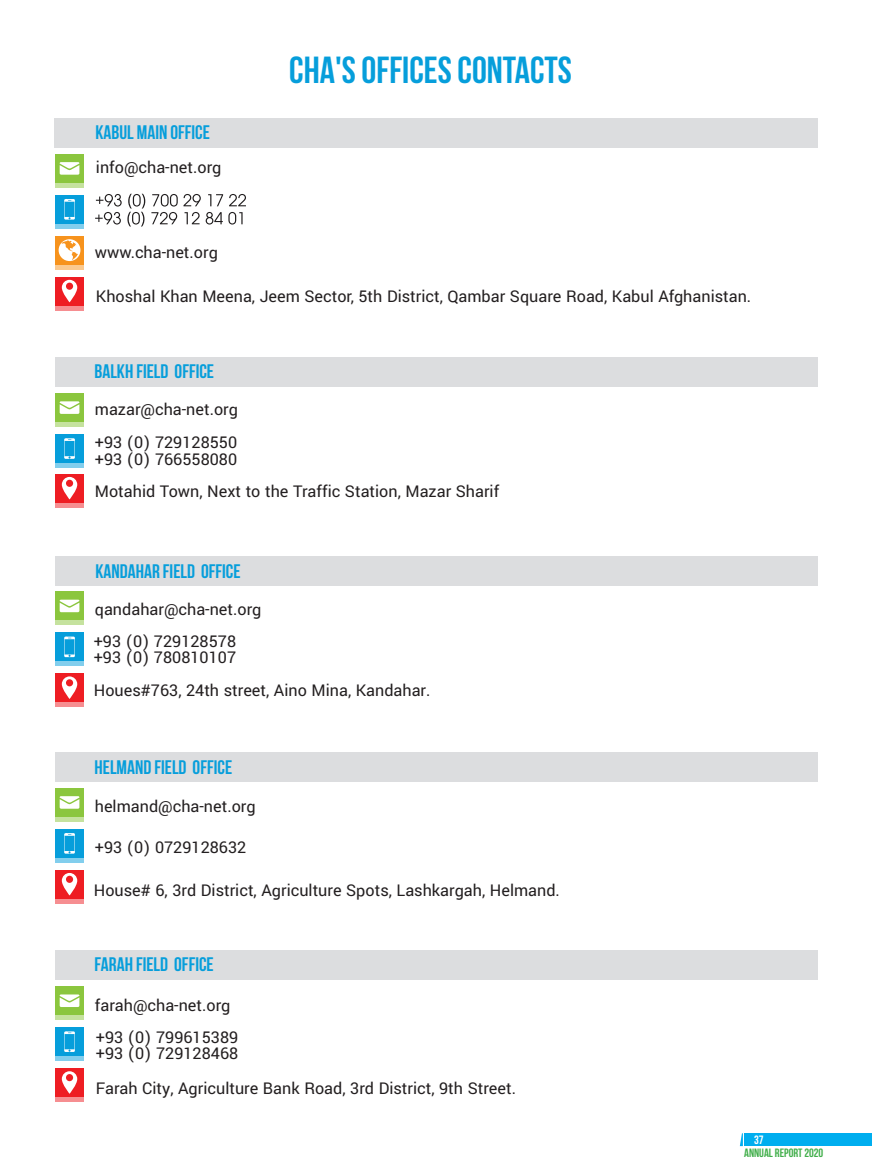
<style>
.page{position:relative;width:872px;height:1170px;background:#fff}
.page>*{position:absolute;margin:0;border:0;box-sizing:border-box;transform-origin:0 0}
.Content_Small{font:700 37.5px "Bebas Neue";color:#069edb}
.Content_Small-2{font:700 19.5px "Bebas Neue";color:#069edb}
.Main_Content{font:18px "Yantramanav";color:#231f20}
.t1{font:700 12px "Bebas Neue";color:#40ae49}
.t2{font:12px "Bebas Neue";color:#fff}
</style>
<div class="page">
<div style="left:744px;top:1133px;width:128px;height:12px;background:#00aeef"></div>
<svg style="left:740px;top:1133px;width:3px;height:12px"></svg>
<div style="left:54px;top:118px;width:764px;height:29px;background:#dcdddf"></div>
<div style="left:55px;top:357px;width:763px;height:30px;background:#dcdddf"></div>
<div style="left:55px;top:556px;width:763px;height:29px;background:#dcdddf"></div>
<div style="left:55px;top:752px;width:763px;height:29px;background:#dcdddf"></div>
<div style="left:55px;top:950px;width:763px;height:29px;background:#dcdddf"></div>
<div style="left:55px;top:195px;width:29px;height:29px;background:#069edb"></div>
<svg style="left:55px;top:199px;width:29px;height:30px"></svg>
<div style="left:55px;top:434px;width:29px;height:29px;background:#069edb"></div>
<svg style="left:55px;top:438px;width:29px;height:30px"></svg>
<div style="left:55px;top:632px;width:29px;height:29px;background:#069edb"></div>
<svg style="left:55px;top:636px;width:29px;height:30px"></svg>
<div style="left:55px;top:1027px;width:29px;height:28px;background:#069edb"></div>
<svg style="left:55px;top:1031px;width:29px;height:29px"></svg>
<div style="left:55px;top:828px;width:29px;height:29px;background:#069edb"></div>
<svg style="left:55px;top:833px;width:29px;height:29px"></svg>
<div style="left:55px;top:276px;width:29px;height:29px;background:#ee1d23"></div>
<svg style="left:55px;top:280px;width:29px;height:30px"></svg>
<div style="left:55px;top:673px;width:29px;height:29px;background:#ee1d23"></div>
<svg style="left:55px;top:676px;width:29px;height:31px"></svg>
<div style="left:55px;top:1067px;width:29px;height:29px;background:#ee1d23"></div>
<svg style="left:55px;top:1071px;width:29px;height:30px"></svg>
<div style="left:55px;top:869px;width:29px;height:29px;background:#ee1d23"></div>
<svg style="left:55px;top:873px;width:29px;height:30px"></svg>
<div style="left:55px;top:236px;width:29px;height:28px;background:#f7931d"></div>
<svg style="left:55px;top:239px;width:29px;height:30px"></svg>
<div style="left:55px;top:154px;width:29px;height:29px;background:#8bc63e"></div>
<svg style="left:55px;top:183px;width:29px;height:5px"></svg>
<svg style="left:60px;top:162px;width:19px;height:13px"></svg>
<div style="left:55px;top:393px;width:29px;height:29px;background:#8bc63e"></div>
<svg style="left:55px;top:422px;width:29px;height:5px"></svg>
<svg style="left:60px;top:401px;width:19px;height:13px"></svg>
<div style="left:55px;top:591px;width:29px;height:29px;background:#8bc63e"></div>
<svg style="left:55px;top:620px;width:29px;height:5px"></svg>
<svg style="left:60px;top:599px;width:19px;height:13px"></svg>
<div style="left:55px;top:986px;width:29px;height:29px;background:#8bc63e"></div>
<svg style="left:55px;top:1015px;width:29px;height:5px"></svg>
<svg style="left:60px;top:994px;width:19px;height:12px"></svg>
<div style="left:55px;top:788px;width:29px;height:28px;background:#8bc63e"></div>
<svg style="left:55px;top:816px;width:29px;height:5px"></svg>
<svg style="left:60px;top:796px;width:19px;height:12px"></svg>
<svg style="left:152px;top:194px;width:49px;height:12px"></svg>
<svg style="left:208px;top:194px;width:15px;height:12px"></svg>
<svg style="left:229px;top:194px;width:17px;height:12px"></svg>
<svg style="left:95px;top:194px;width:50px;height:32px"></svg>
<svg style="left:151px;top:212px;width:26px;height:12px"></svg>
<svg style="left:184px;top:212px;width:16px;height:12px"></svg>
<svg style="left:206px;top:212px;width:36px;height:12px"></svg>
<div style="left:55px;top:473px;width:29px;height:29px;background:#ee1d23"></div>
<svg style="left:55px;top:477px;width:29px;height:30px"></svg>
<p class="Content_Small-2" style="left:96px;top:121px;width:116px">KABUL MAIN OFFICE</p>
<p class="Main_Content" style="left:96px;top:156px;width:127px">info@cha-net.org</p>
<p class="Content_Small" style="left:289px;top:50px;width:284px">CHA'S OFFICES CONTACTS</p>
<p class="Main_Content" style="left:95px;top:241px;width:125px">www.cha-net.org</p>
<p class="Main_Content" style="left:96px;top:285px;width:657px">Khoshal Khan Meena, Jeem Sector, 5th District, Qambar Square Road, Kabul Afghanistan.</p>
<p class="Content_Small-2" style="left:94px;top:361px;width:121px">BALKH FIELD OFFICE</p>
<p class="Main_Content" style="left:95px;top:398px;width:145px">mazar@cha-net.org</p>
<p class="Main_Content" style="left:95px;top:431px;width:144px">+93 (0) 729128550</p>
<p class="Main_Content" style="left:95px;top:448px;width:144px">+93 (0) 766558080</p>
<p class="Main_Content" style="left:95px;top:480px;width:406px">Motahid Town, Next to the Traffic Station, Mazar Sharif</p>
<p class="Content_Small-2" style="left:96px;top:560px;width:147px">KANDAHAR FIELD OFFICE</p>
<p class="Main_Content" style="left:95px;top:598px;width:168px">qandahar@cha-net.org</p>
<p class="Main_Content" style="left:94px;top:630px;width:144px">+93 (0) 729128578</p>
<p class="Main_Content" style="left:94px;top:646px;width:144px">+93 (0) 780810107</p>
<p class="Main_Content" style="left:94px;top:679px;width:338px">Houes#763, 24th street, Aino Mina, Kandahar.</p>
<p class="Content_Small-2" style="left:94px;top:756px;width:139px">HELMAND FIELD OFFICE</p>
<p class="Main_Content" style="left:95px;top:795px;width:162px">helmand@cha-net.org</p>
<p class="Main_Content" style="left:95px;top:836px;width:153px">+93 (0) 0729128632</p>
<p class="Main_Content" style="left:94px;top:879px;width:468px">House# 6, 3rd District, Agriculture Spots, Lashkargah, Helmand.</p>
<p class="Content_Small-2" style="left:94px;top:953px;width:121px">FARAH FIELD OFFICE</p>
<p class="Main_Content" style="left:95px;top:994px;width:137px">farah@cha-net.org</p>
<p class="Main_Content" style="left:96px;top:1025px;width:144px">+93 (0) 799615389</p>
<p class="Main_Content" style="left:96px;top:1042px;width:144px">+93 (0) 729128468</p>
<p class="Main_Content" style="left:96px;top:1077px;width:421px">Farah City, Agriculture Bank Road, 3rd District, 9th Street.</p>
<p class="t2" style="left:754px;top:1132px;width:11px">37</p>
<p class="t1" style="left:744px;top:1145px;width:81px">ANNUAL REPORT 2020</p>
</div>
